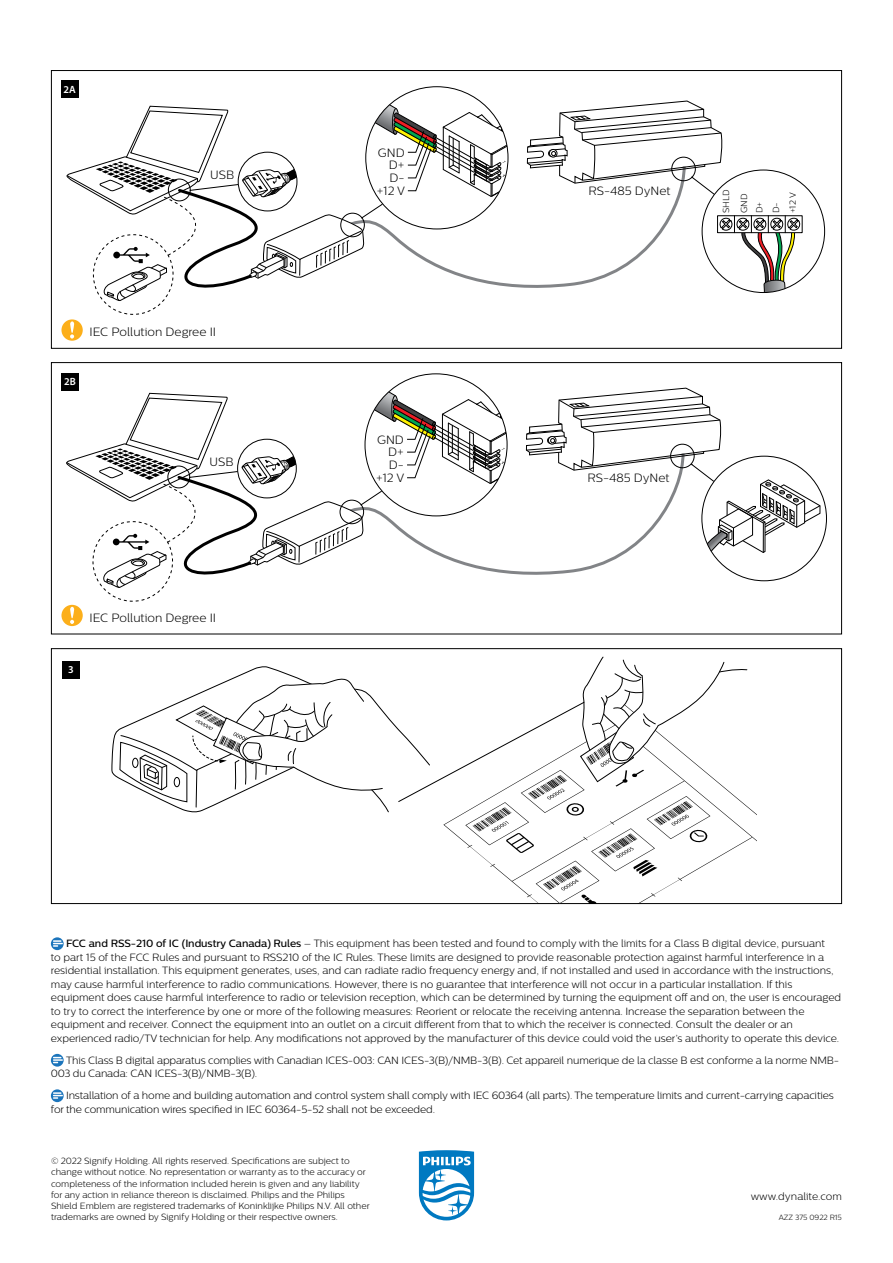
<style>
.page{position:relative;width:893px;height:1263px;background:#fff}
.page>*{position:absolute;margin:0;border:0;box-sizing:border-box;transform-origin:0 0}
.t1{font:300 12px/12.9px "Centrale Sans";color:#000;text-align:right}
.t2{font:300 10.5px/13.5px "Centrale Sans";letter-spacing:-.005em;color:#000}
.t3{font:600 10.5px "Myriad Pro";color:#fff}
.t4{font:300 9px/11.2px "Centrale Sans";color:#000}
.t5{font:300 8.85px/16.6px "Centrale Sans";color:#000}
.t6{font:300 7.5px "Centrale Sans";color:#000}
.s1{font-weight:500}
</style>
<div class="page">
<svg style="left:419px;top:1150px;width:55px;height:70px"></svg>
<svg style="left:508px;top:163px;width:172px;height:125px"></svg>
<svg style="left:527px;top:100px;width:196px;height:98px"></svg>
<svg style="left:66px;top:87px;width:442px;height:215px"></svg>
<div style="left:717px;top:215px;width:85px;height:18px;border:1px solid #000"></div>
<svg style="left:719px;top:216px;width:81px;height:76px"></svg>
<svg style="left:66px;top:374px;width:755px;height:215px"></svg>
<div style="left:61px;top:373px;width:17px;height:17px;background:#000"></div>
<svg style="left:111px;top:656px;width:646px;height:248px"></svg>
<div style="left:62px;top:661px;width:17px;height:17px;background:#000"></div>
<div style="left:61px;top:81px;width:17px;height:17px;background:#000"></div>
<div style="left:61px;top:319px;width:22px;height:22px;background:#fcaf1a;border-radius:50%"></div>
<svg style="left:70px;top:321px;width:4px;height:18px"></svg>
<div style="left:61px;top:605px;width:22px;height:21px;background:#fcaf1a;border-radius:50%"></div>
<svg style="left:70px;top:607px;width:4px;height:17px"></svg>
<svg style="left:51px;top:937px;width:13px;height:13px"></svg>
<svg style="left:53px;top:940px;width:10px;height:7px"></svg>
<svg style="left:51px;top:1054px;width:13px;height:12px"></svg>
<svg style="left:53px;top:1057px;width:10px;height:6px"></svg>
<svg style="left:51px;top:1089px;width:13px;height:13px"></svg>
<svg style="left:53px;top:1092px;width:10px;height:7px"></svg>
<p class="t3" style="left:64px;top:82px;width:14px">2A</p>
<p class="t1" style="left:210px;top:168px;width:25px">USB</p>
<p class="t1" style="left:89px;top:325px;width:128px">IEC Pollution Degree II</p>
<p class="t3" style="left:64px;top:375px;width:13px">2B</p>
<p class="t1" style="left:210px;top:455px;width:25px">USB</p>
<p class="t3" style="left:68px;top:663px;width:7px">3</p>
<p class="t1" style="left:89px;top:611px;width:128px">IEC Pollution Degree II</p>
<p class="t1" style="left:377px;top:146px;width:30px">GND<br>D+<br>D-+12 V</p>
<p class="t1" style="left:376px;top:433px;width:30px">GND<br>D+<br>D-+12 V</p>
<p class="t1" style="left:589px;top:185px;width:84px">RS-485 DyNet</p>
<p class="t5" style="left:717px;top:213px;width:25px;line-height:18px;rotate:-90deg">SHLD<br>GND</p>
<p class="t5" style="left:751px;top:213px;width:22px;rotate:-90deg">D+<br>D-+12 V</p>
<p class="t1" style="left:588px;top:472px;width:83px">RS-485 DyNet</p>
<p class="t2" style="left:51px;top:936px;width:792px;text-indent:15px"><span class="s1">FCC and RSS-210 of IC (Industry Canada) Rules</span> – This equipment has been tested and found to comply with the limits for a Class B digital device, pursuant<br>to part 15 of the FCC Rules and pursuant to RSS210 of the IC Rules. These limits are designed to provide reasonable protection against harmful interference in a residential installation. This equipment generates, uses, and can radiate radio frequency energy and, if not installed and used in accordance with the instructions, may cause harmful interference to radio communications. However, there is no guarantee that interference will not occur in a particular installation. If this equipment does cause harmful interference to radio or television reception, which can be determined by turning the equipment off and on, the user is encouraged to try to correct the interference by one or more of the following measures: Reorient or relocate the receiving antenna. Increase the separation between the equipment and receiver. Connect the equipment into an outlet on a circuit different from that to which the receiver is connected. Consult the dealer or an experienced radio/TV technician for help. Any modifications not approved by the manufacturer of this device could void the user’s authority to operate this device.</p>
<p class="t2" style="left:51px;top:1053px;width:790px;text-indent:15px">This Class B digital apparatus complies with Canadian ICES-003: CAN ICES-3(B)/NMB-3(B). Cet appareil numerique de la classe B est conforme a la norme NMB-<br>003 du Canada: CAN ICES-3(B)/NMB-3(B).</p>
<p class="t2" style="left:51px;top:1088px;width:784px;text-indent:15px">Installation of a home and building automation and control system shall comply with IEC 60364 (all parts). The temperature limits and current-carrying capacities for the communication wires specified in IEC 60364-5-52 shall not be exceeded.</p>
<p class="t4" style="left:51px;top:1155px;width:320px">© 2022 Signify Holding. All rights reserved. Specifications are subject to change without notice. No representation or warranty as to the accuracy or completeness of the information included herein is given and any liability for any action in reliance thereon is disclaimed. Philips and the Philips Shield Emblem are registered trademarks of Koninklijke Philips N.V. All other trademarks are owned by Signify Holding or their respective owners.</p>
<p class="t2" style="left:751px;top:1190px;width:93px">www.dynalite.com</p>
<p class="t6" style="left:779px;top:1213px;width:65px">AZZ 375 0922 R15</p>
</div>
